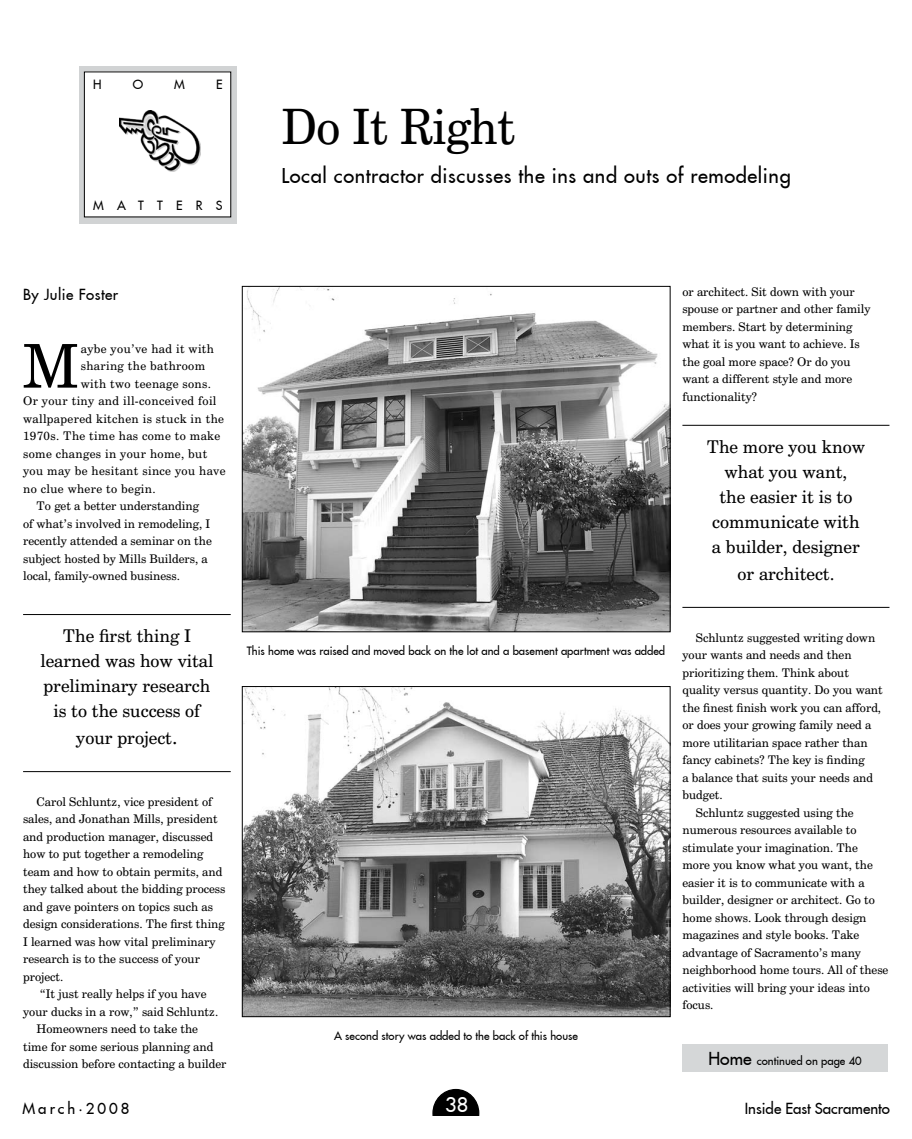
<style>
.page{position:relative;width:912px;height:1139px;background:#fff}
.page>*{position:absolute;margin:0;border:0;box-sizing:border-box;transform-origin:0 0}
.t1{font:60.38px "Century Schoolbook BT";color:#000}
.t2{font:48.75px "Century Schoolbook BT";letter-spacing:-.01em;color:#000;scale:.95 1}
.t3{font:20px "Fujiyama 2 Plain";letter-spacing:.03em;color:#000}
.t4{font:20px "Fujiyama 2 Plain";color:#fff}
.t5{font:17.5px/25px "Century Schoolbook BT";color:#000;text-align:center}
.t6{font:15px "Fujiyama 2 Plain";letter-spacing:.015em;color:#000}
.t7{font:15px "Fujiyama 2 Plain";letter-spacing:.2em;color:#000}
.t8{font:12.5px "Fujiyama 2 Plain";letter-spacing:1.06em;color:#000}
.t9{font:11.88px/17.5px "Century Schoolbook BT";color:#000}
.t10{font:11.88px "Century Schoolbook BT";letter-spacing:.03em;color:#000}
.t11{font:11.25px "Fujiyama 2 Plain";color:#000}
.s1{font-size:20px}
.s2{font-size:17.5px}
</style>
<div class="page">
<div style="left:433px;top:1089px;width:45px;height:47px;background:#000;border-radius:50%"></div>
<div style="left:432px;top:1088px;width:47px;height:49px;border:1px solid #000;border-radius:50%"></div>
<div style="left:424px;top:1116px;width:65px;height:22px;background:#fff"></div>
<hr style="left:682px;top:425px;width:207px;height:1px;background:#000">
<hr style="left:682px;top:607px;width:207px;height:1px;background:#000">
<svg style="left:79px;top:66px;width:157px;height:157px;background:#c4c6c7"></svg>
<div style="left:84px;top:72px;width:147px;height:145px;background:#fff"></div>
<img style="left:119px;top:111px;width:81px;height:61px">
<hr style="left:23px;top:614px;width:208px;height:1px;background:#000">
<hr style="left:23px;top:771px;width:208px;height:1px;background:#000">
<div style="left:682px;top:1044px;width:205px;height:27px;background:#d5d7d8"></div>
<img style="left:244px;top:288px;width:424px;height:342px">
<div style="left:242px;top:286px;width:428px;height:346px;border:1px solid #000"></div>
<img style="left:244px;top:688px;width:424px;height:327px">
<div style="left:242px;top:686px;width:428px;height:331px;border:1px solid #000"></div>
<p class="t8" style="left:93px;top:76px;width:10px">H</p>
<p class="t8" style="left:133px;top:76px;width:12px">O</p>
<p class="t8" style="left:174px;top:76px;width:12px">M</p>
<p class="t8" style="left:216px;top:76px;width:8px">E</p>
<p class="t8" style="left:93px;top:197px;width:131px">MATTERS</p>
<h2 class="t2" style="left:281px;top:97px;width:247px">Do It Right</h2>
<h3 class="t3" style="left:281px;top:163px;width:510px">Local contractor discusses the ins and outs of remodeling</h3>
<p class="t6" style="left:23px;top:284px;width:97px">By Julie Foster</p>
<h1 class="t1" style="left:23px;top:329px;width:57px">M</h1>
<p class="t10" style="left:81px;top:341px;width:135px">aybe you’ve had it with</p>
<p class="t10" style="left:81px;top:358px;width:126px">sharing the bathroom</p>
<p class="t10" style="left:81px;top:376px;width:132px">with two teenage sons.</p>
<p class="t10" style="left:23px;top:393px;width:195px">Or your tiny and ill-conceived foil</p>
<p class="t10" style="left:23px;top:411px;width:202px">wallpapered kitchen is stuck in the</p>
<p class="t10" style="left:23px;top:428px;width:199px">1970s. The time has come to make</p>
<p class="t10" style="left:23px;top:446px;width:186px">some changes in your home, but</p>
<p class="t10" style="left:23px;top:463px;width:204px">you may be hesitant since you have</p>
<p class="t10" style="left:23px;top:481px;width:134px">no clue where to begin.</p>
<p class="t9" style="left:37px;top:497px;width:164px">To get a better understanding</p>
<p class="t9" style="left:23px;top:514px;width:189px">of what’s involved in remodeling, I</p>
<p class="t9" style="left:23px;top:532px;width:190px">recently attended a seminar on the</p>
<p class="t9" style="left:23px;top:549px;width:186px">subject hosted by Mills Builders, a</p>
<p class="t9" style="left:23px;top:567px;width:158px">local, family-owned business.</p>
<h3 class="t5" style="left:40px;top:623px;width:174px">The first thing I learned was how vital preliminary research is to the success of</h3>
<h3 class="t5" style="left:76px;top:725px;width:103px">your project<span class="s1">.</span></h3>
<p class="t9" style="left:37px;top:792px;width:177px">Carol Schluntz, vice president of</p>
<p class="t9" style="left:23px;top:810px;width:196px">sales, and Jonathan Mills, president</p>
<p class="t9" style="left:23px;top:827px;width:191px">and production manager, discussed</p>
<p class="t9" style="left:23px;top:845px;width:182px">how to put together a remodeling</p>
<p class="t9" style="left:23px;top:862px;width:201px">team and how to obtain permits, and</p>
<p class="t9" style="left:23px;top:880px;width:204px">they talked about the bidding process</p>
<p class="t9" style="left:23px;top:897px;width:191px">and gave pointers on topics such as</p>
<p class="t9" style="left:23px;top:915px;width:203px">design considerations. The first thing</p>
<p class="t9" style="left:23px;top:932px;width:194px">I learned was how vital preliminary</p>
<p class="t9" style="left:23px;top:950px;width:178px">research is to the success of your</p>
<p class="t9" style="left:23px;top:967px;width:42px">project.</p>
<p class="t9" style="left:40px;top:985px;width:168px">“It just really helps if you have</p>
<p class="t9" style="left:23px;top:1002px;width:197px">your ducks in a row,” said Schluntz.</p>
<p class="t9" style="left:37px;top:1020px;width:163px">Homeowners need to take the</p>
<p class="t9" style="left:23px;top:1037px;width:192px">time for some serious planning and</p>
<p class="t9" style="left:23px;top:1055px;width:205px">discussion before contacting a builder</p>
<p class="t9" style="left:682px;top:283px;width:189px">or architect. Sit down with your spouse or partner and other family members. Start by determining what it is you want to achieve. Is the goal more space? Or do you want a different style and more functionality?</p>
<h3 class="t5" style="left:706px;top:433px;width:160px">The more you know what you want,<br>the easier it is to communicate with a builder, designer</h3>
<h3 class="t5" style="left:737px;top:561px;width:98px">or architect.</h3>
<p class="t11" style="left:247px;top:643px;width:420px">This home was raised and moved back on the lot and a basement apartment was added</p>
<p class="t11" style="left:334px;top:1029px;width:245px">A second story was added to the back of this house</p>
<p class="t9" style="left:695px;top:628px;width:181px">Schluntz suggested writing down</p>
<p class="t9" style="left:682px;top:646px;width:171px">your wants and needs and then</p>
<p class="t9" style="left:682px;top:663px;width:168px">prioritizing them. Think about</p>
<p class="t9" style="left:682px;top:681px;width:202px">quality versus quantity. Do you want</p>
<p class="t9" style="left:682px;top:698px;width:200px">the finest finish work you can afford,</p>
<p class="t9" style="left:682px;top:716px;width:190px">or does your growing family need a</p>
<p class="t9" style="left:682px;top:733px;width:187px">more utilitarian space rather than</p>
<p class="t9" style="left:682px;top:751px;width:184px">fancy cabinets? The key is finding</p>
<p class="t9" style="left:682px;top:768px;width:192px">a balance that suits your needs and</p>
<p class="t9" style="left:682px;top:786px;width:42px">budget.</p>
<p class="t9" style="left:695px;top:803px;width:159px">Schluntz suggested using the</p>
<p class="t9" style="left:682px;top:821px;width:176px">numerous resources available to</p>
<p class="t9" style="left:682px;top:838px;width:177px">stimulate your imagination. The</p>
<p class="t9" style="left:682px;top:856px;width:192px">more you know what you want, the</p>
<p class="t9" style="left:682px;top:873px;width:183px">easier it is to communicate with a</p>
<p class="t9" style="left:682px;top:891px;width:194px">builder, designer or architect. Go to</p>
<p class="t9" style="left:682px;top:908px;width:185px">home shows. Look through design</p>
<p class="t9" style="left:682px;top:926px;width:178px">magazines and style books. Take</p>
<p class="t9" style="left:682px;top:943px;width:180px">advantage of Sacramento’s many</p>
<p class="t9" style="left:682px;top:961px;width:207px">neighborhood home tours. All of these</p>
<p class="t9" style="left:682px;top:978px;width:189px">activities will bring your ideas into</p>
<p class="t9" style="left:682px;top:996px;width:33px">focus.</p>
<p class="t11" style="left:708px;top:1053px;width:155px"><span class="s2">Home</span> continued on page 40</p>
<p class="t7" style="left:22px;top:1098px;width:108px">March•2008</p>
<h3 class="t4" style="left:445px;top:1091px;width:25px">38</h3>
<p class="t6" style="left:744px;top:1098px;width:147px">Inside East Sacramento</p>
</div>
